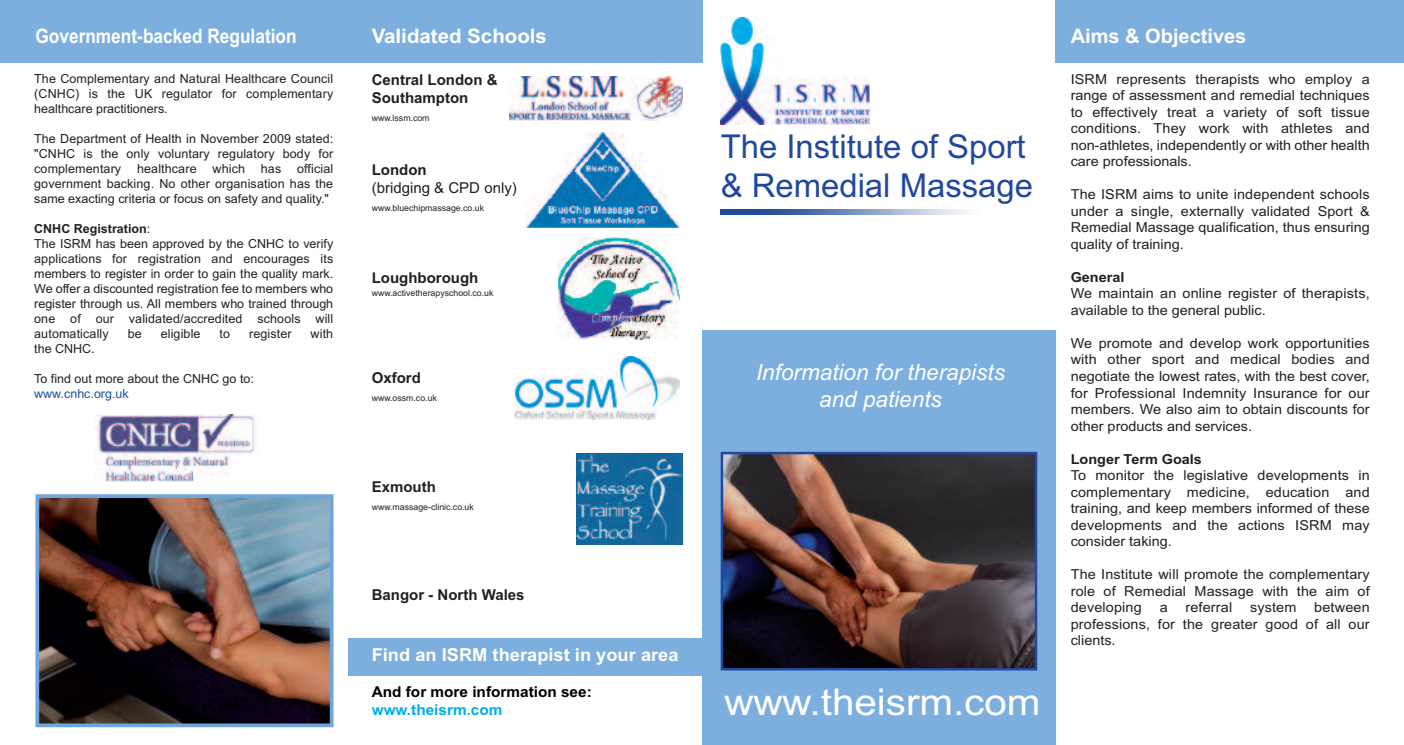
<style>
.page{position:relative;width:1404px;height:745px;background:#fff}
.page>*{position:absolute;margin:0;border:0;box-sizing:border-box;transform-origin:0 0}
.t1{font:37px "Arial";color:#fff;scale:1.09 1}
.t2{font:32.88px/39.4px "Arial";color:#1f489e}
.t3{font:italic 22.5px/27px "Arial";color:#fff;text-align:center}
.t4{font:700 20px "Arial";color:#fff}
.t5{font:700 20px "Arial";color:#fff;scale:.86 1}
.t6{font:700 17.88px "Arial";color:#fff}
.t7{font:700 15px/18px "Arial";color:#231f20}
.t8{font:700 15px "Arial";color:#000}
.t9{font:15px "Arial";color:#231f20}
.t10{font:700 15px "Arial";color:#00aeef}
.t11{font:13.75px/16.5px "Arial";color:#231f20;text-align:justify;scale:1.05 1}
.t12{font:700 13.75px "Arial";color:#231f20;scale:1.05 1}
.t13{font:12.5px/15px "Arial";color:#231f20;text-align:justify}
.t14{font:12.5px "Arial";color:#1c51a3}
.t15{font:8.75px "Arial";color:#231f20}
.s1{font-weight:700}
</style>
<div class="page">
<div style="left:348px;top:638px;width:354px;height:37px;background:#7cafde"></div>
<div style="left:0;top:0;width:702px;height:63px;background:#7cafde"></div>
<div style="left:1055px;top:0;width:348px;height:63px;background:#7cafde"></div>
<div style="left:702px;top:330px;width:353px;height:414px;background:#7cafde"></div>
<img style="left:720px;top:18px;width:149px;height:107px">
<img style="left:720px;top:209px;width:249px;height:6px">
<img style="left:95px;top:414px;width:162px;height:66px">
<svg style="left:509px;top:120px;width:149px;height:1px"></svg>
<img style="left:509px;top:76px;width:173px;height:44px">
<svg style="left:515px;top:378px;width:165px;height:42px"></svg>
<img style="left:515px;top:356px;width:164px;height:63px">
<img style="left:526px;top:132px;width:153px;height:95px">
<img style="left:557px;top:238px;width:122px;height:102px">
<img style="left:576px;top:453px;width:106px;height:91px">
<img style="left:723px;top:454px;width:311px;height:213px">
<div style="left:720px;top:451px;width:317px;height:219px;border:2px solid #1f489e"></div>
<img style="left:40px;top:499px;width:288px;height:222px">
<div style="left:35px;top:494px;width:298px;height:232px;border:4px solid #6ea6d9"></div>
<h3 class="t5" style="left:35px;top:24px;width:305px">Government-backed Regulation</h3>
<p class="t13" style="left:34px;top:71px;width:300px">The Complementary and Natural Healthcare Council (CNHC) is the UK regulator for complementary healthcare practitioners.</p>
<p class="t13" style="left:34px;top:131px;width:300px">The Department of Health in November 2009 stated: "CNHC is the only voluntary regulatory body for complementary</p>
<p class="t13" style="left:34px;top:161px;width:300px;text-indent:263px">official government backing. No other organisation has the same exacting criteria or focus on safety and quality."</p>
<p class="t13" style="left:34px;top:221px;width:300px;text-align:left"><span class="s1">CNHC Registration</span>:<br>The ISRM has been approved by the CNHC to verify applications for registration and encourages its members to register in order to gain the quality mark.<br>We offer a discounted registration fee to members who register through us. All members who trained through one of our validated/accredited schools will automatically</p>
<p class="t13" style="left:137px;top:161px;width:61px">healthcare</p>
<p class="t13" style="left:212px;top:161px;width:34px">which</p>
<p class="t13" style="left:261px;top:161px;width:22px">has</p>
<p class="t13" style="left:128px;top:326px;width:16px">be</p>
<p class="t13" style="left:161px;top:326px;width:41px">eligible</p>
<p class="t13" style="left:219px;top:326px;width:12px">to</p>
<p class="t13" style="left:249px;top:326px;width:44px">register</p>
<p class="t13" style="left:310px;top:326px;width:24px">with</p>
<p class="t13" style="left:34px;top:341px;width:62px">the CNHC.</p>
<p class="t13" style="left:34px;top:371px;width:221px">To find out more about the CNHC go to:</p>
<p class="t14" style="left:34px;top:386px;width:96px">www.cnhc.org.uk</p>
<h3 class="t4" style="left:372px;top:24px;width:177px">Validated Schools</h3>
<p class="t7" style="left:372px;top:70px;width:127px">Central London &amp;<br>Southampton</p>
<p class="t15" style="left:372px;top:112px;width:59px">www.lssm.com</p>
<p class="t7" style="left:372px;top:160px;width:56px">London</p>
<p class="t9" style="left:372px;top:178px;width:147px">(bridging &amp; CPD only)</p>
<p class="t15" style="left:372px;top:202px;width:114px">www.bluechipmassage.co.uk</p>
<p class="t7" style="left:372px;top:268px;width:108px">Loughborough</p>
<p class="t15" style="left:372px;top:288px;width:123px">www.activetherapyschool.co.uk</p>
<p class="t7" style="left:372px;top:369px;width:51px">Oxford</p>
<p class="t15" style="left:372px;top:393px;width:67px">www.ossm.co.uk</p>
<p class="t7" style="left:372px;top:477px;width:66px">Exmouth</p>
<p class="t15" style="left:372px;top:501px;width:104px">www.massage-clinic.co.uk</p>
<p class="t7" style="left:372px;top:585px;width:154px">Bangor - North Wales</p>
<h3 class="t6" style="left:372px;top:643px;width:308px">Find an ISRM therapist in your area</h3>
<p class="t8" style="left:372px;top:682px;width:221px">And for more information see:</p>
<p class="t10" style="left:372px;top:700px;width:132px">www.theisrm.com</p>
<h2 class="t2" style="left:720px;top:126px;width:314px">The Institute of Sport &amp; Remedial Massage</h2>
<h3 class="t3" style="left:756px;top:359px;width:250px">Information for therapists and patients</h3>
<h1 class="t1" style="left:724px;top:680px;width:291px">www.theisrm.com</h1>
<h3 class="t4" style="left:1070px;top:24px;width:177px">Aims &amp; Objectives</h3>
<p class="t11" style="left:1070px;top:71px;width:286px">ISRM represents therapists who employ a range of assessment and remedial techniques to effectively treat a variety of soft tissue conditions. They work with athletes and non-athletes, independently or with other health care professionals.</p>
<p class="t11" style="left:1070px;top:186px;width:286px">The ISRM aims to unite independent schools under a single, externally validated Sport &amp; Remedial Massage qualification, thus ensuring quality of training.</p>
<p class="t12" style="left:1070px;top:269px;width:53px">General</p>
<p class="t11" style="left:1070px;top:285px;width:286px">We maintain an online register of therapists, available to the general public.</p>
<p class="t11" style="left:1070px;top:335px;width:286px">We promote and develop work opportunities with other sport and medical bodies and negotiate the lowest rates, with the best cover, for Professional Indemnity Insurance for our members. We also aim to obtain discounts for other products and services.</p>
<p class="t12" style="left:1070px;top:450px;width:126px">Longer Term Goals</p>
<p class="t11" style="left:1070px;top:467px;width:286px">To monitor the legislative developments in complementary medicine, education and training, and keep members informed of these developments and the actions ISRM may consider taking.</p>
<p class="t11" style="left:1070px;top:566px;width:286px">The Institute will promote the complementary role of Remedial Massage with the aim of developing</p>
<p class="t11" style="left:1159px;top:599px;width:9px">a</p>
<p class="t11" style="left:1185px;top:599px;width:46px">referral</p>
<p class="t11" style="left:1249px;top:599px;width:46px">system</p>
<p class="t11" style="left:1070px;top:599px;width:286px;text-indent:243px">between professions, for the greater good of all our clients.</p>
</div>
